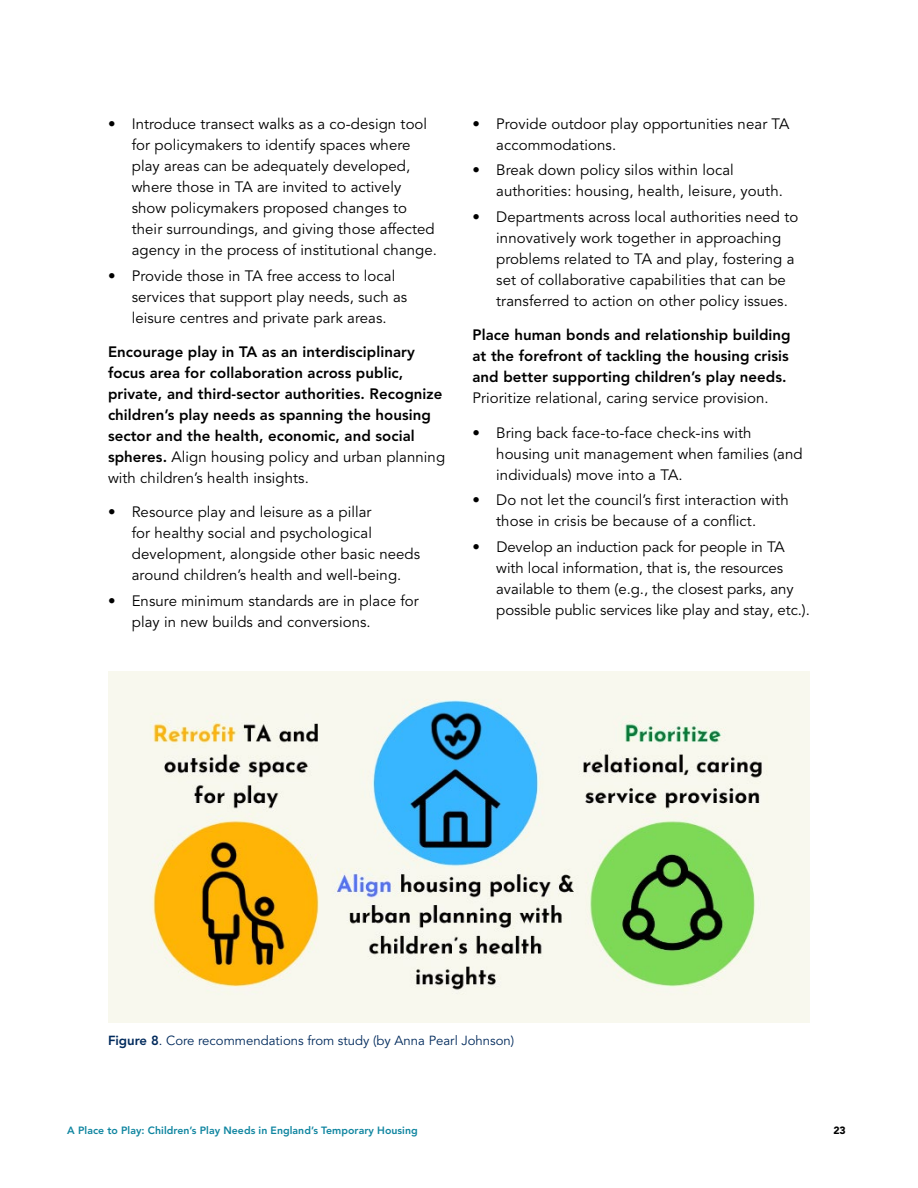
<style>
.page{position:relative;width:918px;height:1188px;background:#fff}
.page>*{position:absolute;margin:0;border:0;box-sizing:border-box;transform-origin:0 0}
.t1{font:15px/21px "Avenir LT Pro";letter-spacing:.005em;color:#000}
.t2{font:800 15px/21px "Avenir LT Pro";letter-spacing:.005em;color:#000}
.t3{font:13.2px "Avenir LT Pro";color:#002a5c}
.t4{font:800 10.5px "Avenir LT Pro";letter-spacing:.005em;color:#0f85a0}
.t5{font:900 10.5px "Avenir LT Pro";color:#000}
.s1{font-weight:400}
.s2{font-weight:800}
</style>
<div class="page">
<img style="left:108px;top:672px;width:702px;height:351px">
<p class="t1" style="left:132px;top:114px;width:307px;text-indent:-24px">• Introduce transect walks as a co-design tool for policymakers to identify spaces where play areas can be adequately developed, where those in TA are invited to actively show policymakers proposed changes to their surroundings, and giving those affected agency in the process of institutional change.</p>
<p class="t1" style="left:132px;top:265px;width:277px;text-indent:-24px">• Provide those in TA free access to local services that support play needs, such as leisure centres and private park areas.</p>
<p class="t2" style="left:108px;top:341px;width:339px">Encourage play in TA as an interdisciplinary focus area for collaboration across public, private, and third-sector authorities. Recognize children’s play needs as spanning the housing sector and the health, economic, and social spheres. <span class="s1">Align housing policy and urban planning with children’s health insights.</span></p>
<p class="t1" style="left:132px;top:502px;width:290px;text-indent:-24px">• Resource play and leisure as a pillar<br>for healthy social and psychological development, alongside other basic needs around children’s health and well-being.</p>
<p class="t1" style="left:132px;top:591px;width:289px;text-indent:-24px">• Ensure minimum standards are in place for play in new builds and conversions.</p>
<p class="t1" style="left:496px;top:114px;width:295px;text-indent:-24px">• Provide outdoor play opportunities near TA accommodations.</p>
<p class="t1" style="left:496px;top:160px;width:288px;text-indent:-24px">• Break down policy silos within local authorities: housing, health, leisure, youth.</p>
<p class="t1" style="left:496px;top:207px;width:304px;text-indent:-24px">• Departments across local authorities need to innovatively work together in approaching problems related to TA and play, fostering a set of collaborative capabilities that can be transferred to action on other policy issues.</p>
<p class="t2" style="left:472px;top:325px;width:320px">Place human bonds and relationship building at the forefront of tackling the housing crisis and better supporting children’s play needs.</p>
<p class="t1" style="left:472px;top:388px;width:298px">Prioritize relational, caring service provision.</p>
<p class="t1" style="left:496px;top:423px;width:308px;text-indent:-24px">• Bring back face-to-face check-ins with housing unit management when families (and individuals) move into a TA.</p>
<p class="t1" style="left:472px;top:490px;width:318px;text-align:center">• Do not let the council’s first interaction with those in crisis be because of a conflict.</p>
<p class="t1" style="left:496px;top:537px;width:315px;text-indent:-24px">• Develop an induction pack for people in TA with local information, that is, the resources available to them (e.g., the closest parks, any possible public services like play and stay, etc.).</p>
<p class="t3" style="left:108px;top:1033px;width:408px"><span class="s2">Figure 8</span>. Core recommendations from study (by Anna Pearl Johnson)</p>
<p class="t4" style="left:67px;top:1125px;width:352px">A Place to Play: Children’s Play Needs in England’s Temporary Housing</p>
<p class="t5" style="left:833px;top:1124px;width:14px">23</p>
</div>
